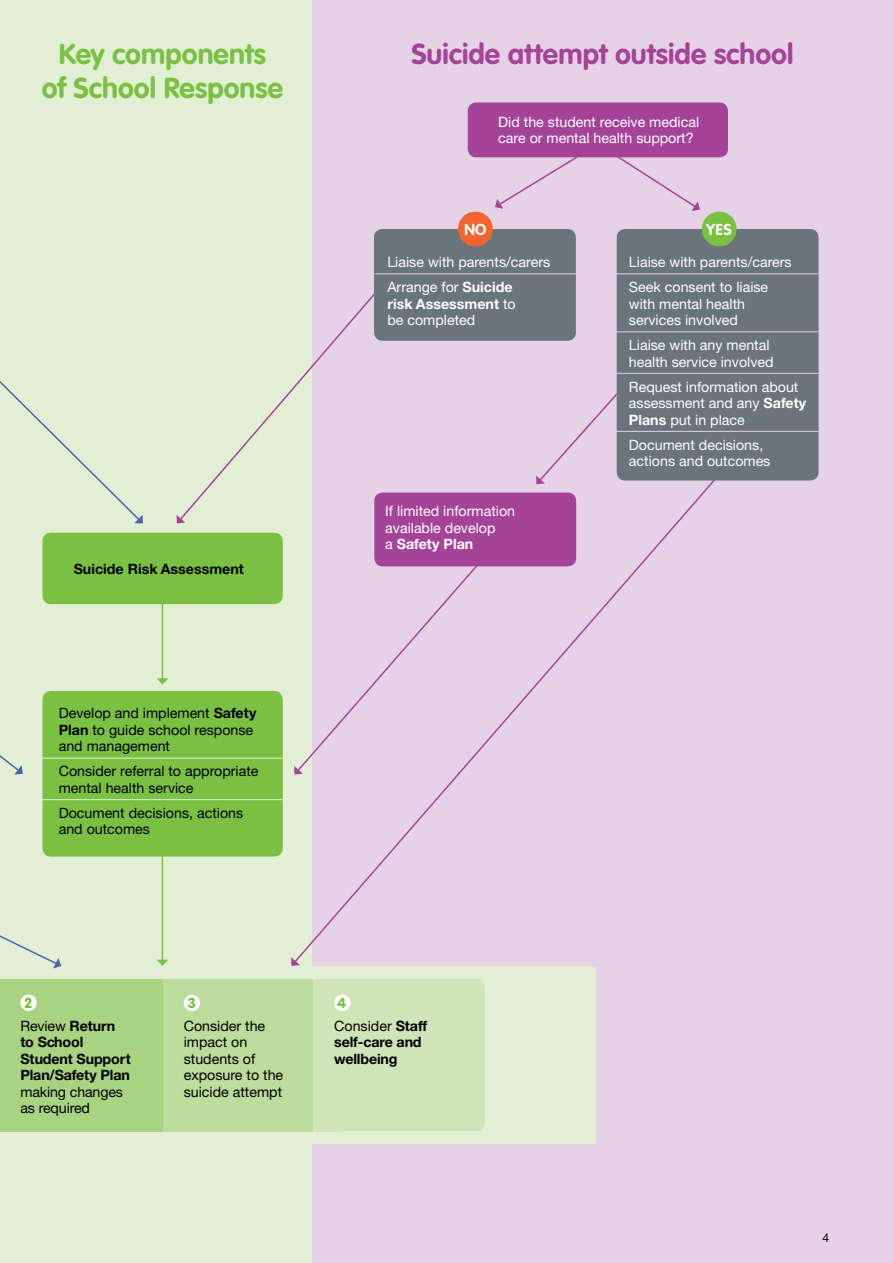
<style>
.page{position:relative;width:893px;height:1263px;background:#fff}
.page>*{position:absolute;margin:0;border:0;box-sizing:border-box;transform-origin:0 0}
.t1{font:700 28.5px/34.5px "VAG Rounded";color:#7ac143;text-align:center}
.t2{font:700 28.5px "VAG Rounded";letter-spacing:.005em;color:#a54399}
.t3{font:700 15.6px "VAG Rounded";color:#fff}
.t4{font:14.25px/16.5px "Helvetica Neue";color:#fff}
.t5{font:14.25px/16.5px "Helvetica Neue";color:#000}
.t6{font:700 14.25px/16.5px "Helvetica Neue CE";letter-spacing:-.01em;color:#000}
.t7{font:700 14.25px "Helvetica Neue CE";color:#fff}
.t8{font:900 14.25px "VAG Rounded";color:#7ac143}
.t9{font:12px "Helvetica Neue";color:#000}
.s1{font-family:"Helvetica Neue CE";font-weight:700}
.s2{font-family:"Helvetica Neue";font-weight:400}
</style>
<div class="page">
<div style="left:312px;top:0;width:581px;height:1263px;background:#e6d2e7"></div>
<div style="left:0;top:0;width:312px;height:1263px;background:#e2efd4"></div>
<div style="left:0;top:966px;width:595px;height:178px;background:#e2efd4"></div>
<div style="left:162px;top:979px;width:156px;height:152px;background:#bbdc9b"></div>
<div style="left:0;top:979px;width:162px;height:152px;background:#a8d381"></div>
<hr style="left:162px;top:547px;width:1px;height:132px;background:#7ac143">
<svg style="left:157px;top:678px;width:11px;height:7px"></svg>
<svg style="left:294px;top:480px;width:426px;height:477px"></svg>
<svg style="left:291px;top:957px;width:9px;height:9px"></svg>
<div style="left:43px;top:691px;width:240px;height:165px;background:#7ac143;border-radius:9px"></div>
<div style="left:468px;top:102px;width:260px;height:55px;background:#a54399;border-radius:9px"></div>
<div style="left:374px;top:492px;width:202px;height:74px;background:#a54399;border-radius:9px"></div>
<hr style="left:37px;top:758px;width:246px;height:1px;background:#e2efd4">
<hr style="left:37px;top:799px;width:246px;height:1px;background:#e2efd4">
<svg style="left:495px;top:157px;width:87px;height:52px"></svg>
<svg style="left:612px;top:157px;width:88px;height:54px"></svg>
<svg style="left:0;top:381px;width:143px;height:142px"></svg>
<svg style="left:0;top:755px;width:23px;height:19px"></svg>
<svg style="left:183px;top:293px;width:196px;height:228px"></svg>
<svg style="left:177px;top:515px;width:8px;height:8px"></svg>
<hr style="left:162px;top:851px;width:1px;height:109px;background:#7ac143">
<svg style="left:157px;top:960px;width:11px;height:6px"></svg>
<div style="left:43px;top:533px;width:240px;height:71px;background:#7ac143;border-radius:9px"></div>
<svg style="left:0;top:935px;width:61px;height:33px"></svg>
<div style="left:20px;top:995px;width:17px;height:16px;background:#fff;border-radius:50%"></div>
<div style="left:184px;top:995px;width:16px;height:16px;background:#fff;border-radius:50%"></div>
<div style="left:374px;top:229px;width:202px;height:112px;background:#6a747b;border-radius:9px"></div>
<div style="left:458px;top:212px;width:35px;height:34px;background:#f26531;border-radius:50%"></div>
<hr style="left:375px;top:273px;width:201px;height:1px;background:#e6d2e7">
<div style="left:314px;top:979px;width:171px;height:152px;background:#cfe5b7;border-radius:9px"></div>
<div style="left:313px;top:979px;width:28px;height:152px;background:#cfe5b7"></div>
<div style="left:334px;top:995px;width:17px;height:16px;background:#fff;border-radius:50%"></div>
<svg style="left:536px;top:379px;width:94px;height:105px"></svg>
<div style="left:617px;top:229px;width:202px;height:251px;background:#6a747b;border-radius:9px"></div>
<hr style="left:616px;top:273px;width:203px;height:1px;background:#e6d2e7">
<hr style="left:616px;top:331px;width:203px;height:1px;background:#e6d2e7">
<hr style="left:616px;top:373px;width:203px;height:1px;background:#e6d2e7">
<hr style="left:616px;top:431px;width:203px;height:1px;background:#e6d2e7">
<div style="left:702px;top:212px;width:35px;height:34px;background:#7ac143;border-radius:50%"></div>
<h1 class="t1" style="left:42px;top:38px;width:243px">Key components<br>of School Response</h1>
<h1 class="t2" style="left:411px;top:37px;width:384px">Suicide attempt outside school</h1>
<p class="t4" style="left:498px;top:113px;width:202px">Did the student receive medical care or mental health support?</p>
<p class="t6" style="left:74px;top:560px;width:172px">Suicide Risk Assessment</p>
<p class="t5" style="left:59px;top:705px;width:199px">Develop and implement <span class="s1">Safety<br>Plan</span> to guide school response and management</p>
<p class="t5" style="left:59px;top:763px;width:201px">Consider referral to appropriate mental health service</p>
<p class="t5" style="left:59px;top:804px;width:186px">Document decisions, actions and outcomes</p>
<p class="t3" style="left:464px;top:220px;width:24px">NO</p>
<p class="t4" style="left:387px;top:249px;width:164px;line-height:25px">Liaise with parents/carers<br>Arrange for <span class="s1">Suicide</span></p>
<p class="t7" style="left:387px;top:295px;width:130px">risk Assessment <span class="s2">to</span></p>
<p class="t4" style="left:387px;top:312px;width:89px">be completed</p>
<p class="t4" style="left:385px;top:502px;width:131px">If limited information available develop</p>
<p class="t7" style="left:385px;top:535px;width:90px"><span class="s2">a</span> Safety Plan</p>
<p class="t3" style="left:707px;top:220px;width:27px">YES</p>
<p class="t4" style="left:629px;top:249px;width:164px;line-height:25px">Liaise with parents/carers<br>Seek consent to liaise</p>
<p class="t4" style="left:629px;top:295px;width:118px">with mental health services involved</p>
<p class="t4" style="left:629px;top:337px;width:146px">Liaise with any mental health service involved</p>
<p class="t4" style="left:629px;top:378px;width:179px">Request information about assessment and any <span class="s1">Safety<br>Plans</span> put in place</p>
<p class="t4" style="left:629px;top:436px;width:143px">Document decisions, actions and outcomes</p>
<p class="t8" style="left:25px;top:994px;width:9px">2</p>
<p class="t5" style="left:20px;top:1017px;width:96px">Review <span class="s1">Return</span></p>
<p class="t6" style="left:20px;top:1034px;width:112px">to School<br>Student Support<br>Plan/Safety Plan</p>
<p class="t5" style="left:20px;top:1083px;width:104px">making changes as required</p>
<p class="t8" style="left:188px;top:994px;width:9px">3</p>
<p class="t5" style="left:184px;top:1017px;width:101px">Consider the impact on students of exposure to the suicide attempt</p>
<p class="t8" style="left:338px;top:994px;width:10px">4</p>
<p class="t5" style="left:334px;top:1017px;width:95px">Consider <span class="s1">Staff</span></p>
<p class="t6" style="left:334px;top:1034px;width:89px">self-care and wellbeing</p>
<p class="t9" style="left:822px;top:1230px;width:8px">4</p>
</div>
